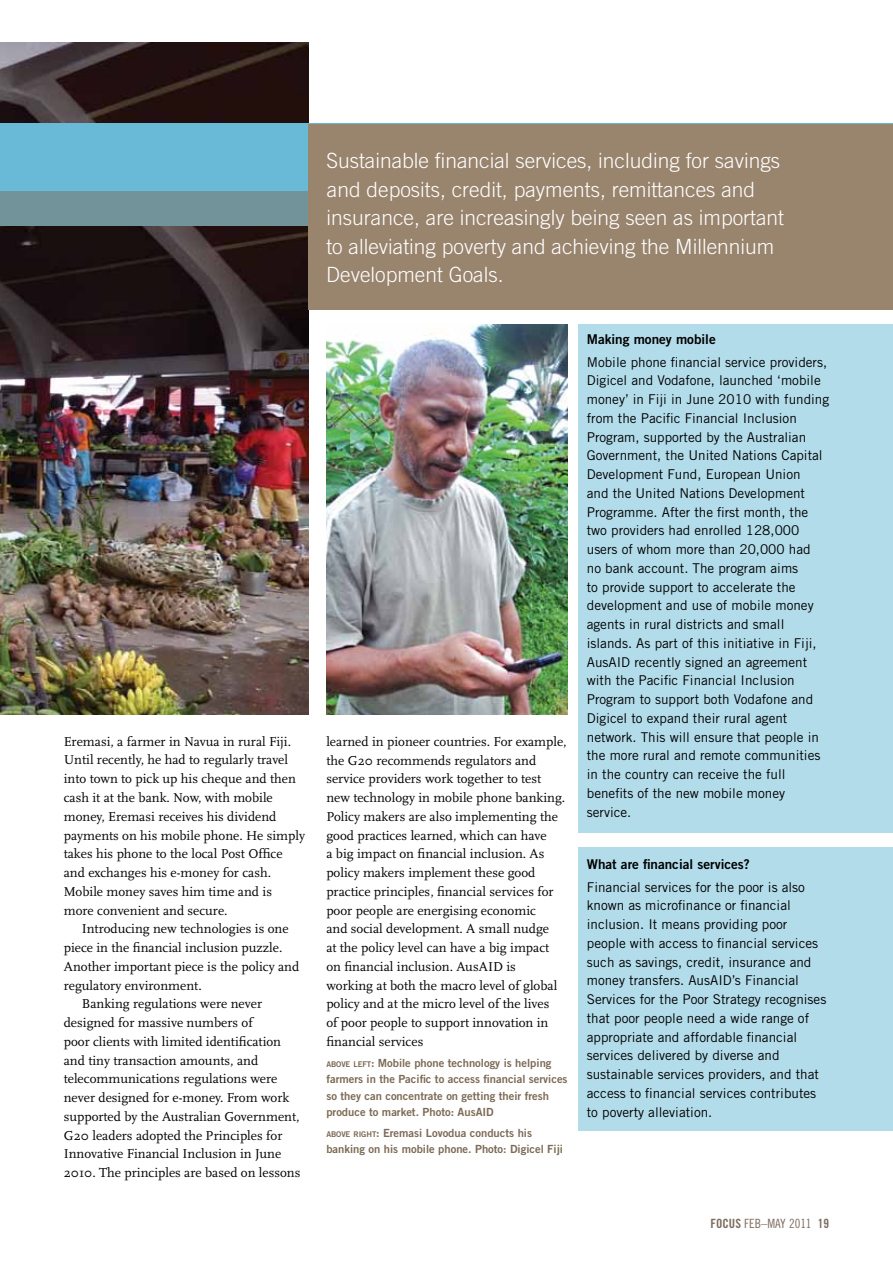
<style>
.page{position:relative;width:893px;height:1263px;background:#fff}
.page>*{position:absolute;margin:0;border:0;box-sizing:border-box;transform-origin:0 0}
.t1{font:300 21px/28.5px "Trade Gothic";color:#fff}
.t2{font:13.5px/18.8px "Scala";color:#000}
.t3{font:13.5px/18.8px "Trade Gothic";color:#000}
.t4{font:13.5px "Trade Gothic Bold Two";color:#000}
.t5{font:12.75px "Trade Gothic Cond Eighteen";color:#7e6d5f}
.t6{font:11.25px/16.5px "Trade Gothic Bold Two";color:#7c6a55}
.s1{font-size:7.8px}
.s2{font-style:inherit}
.s3{font-family:"Trade Gothic Bold Cond Twenty"}
</style>
<div class="page">
<img style="left:0;top:43px;width:308px;height:671px">
<div style="left:0;top:123px;width:893px;height:102px;background:#68bad6"></div>
<div style="left:0;top:191px;width:893px;height:34px;background:#72939a"></div>
<div style="left:578px;top:847px;width:315px;height:283px;background:#b3dcea"></div>
<img style="left:326px;top:324px;width:242px;height:390px">
<div style="left:578px;top:324px;width:315px;height:508px;background:#b3dcea"></div>
<div style="left:308px;top:124px;width:585px;height:185px;background:#99846e"></div>
<p class="t2" style="left:64px;top:732px;width:243px">Eremasi, a farmer in Navua in rural Fiji.<br>Until recently, he had to regularly travel into town to pick up his cheque and then cash it at the bank. Now, with mobile money, Eremasi receives his dividend payments on his mobile phone. He simply takes his phone to the local Post Office and exchanges his e-money for cash.<br>Mobile money saves him time and is more convenient and secure.</p>
<p class="t2" style="left:82px;top:920px;width:208px">Introducing new technologies is one</p>
<p class="t2" style="left:64px;top:938px;width:220px">piece in the financial inclusion puzzle.</p>
<p class="t2" style="left:64px;top:957px;width:237px">Another important piece is the policy and</p>
<p class="t2" style="left:64px;top:976px;width:139px">regulatory environment.</p>
<p class="t2" style="left:82px;top:995px;width:182px">Banking regulations were never</p>
<p class="t2" style="left:64px;top:1013px;width:190px">designed for massive numbers of</p>
<p class="t2" style="left:64px;top:1032px;width:219px">poor clients with limited identification</p>
<p class="t2" style="left:64px;top:1051px;width:196px">and tiny transaction amounts, and</p>
<p class="t2" style="left:64px;top:1070px;width:215px">telecommunications regulations were</p>
<p class="t2" style="left:64px;top:1088px;width:227px">never designed for e-money. From work</p>
<p class="t2" style="left:64px;top:1107px;width:237px">supported by the Australian Government,</p>
<p class="t2" style="left:64px;top:1126px;width:220px">G20 leaders adopted the Principles for</p>
<p class="t2" style="left:64px;top:1145px;width:219px">Innovative Financial Inclusion in June</p>
<p class="t2" style="left:64px;top:1163px;width:238px">2010. The principles are based on lessons</p>
<h1 class="t1" style="left:326px;top:146px;width:459px">Sustainable financial services, including for savings and deposits, credit, payments, remittances and insurance, are increasingly being seen as important to alleviating poverty and achieving the Millennium Development Goals.</h1>
<p class="t2" style="left:326px;top:732px;width:242px">learned in pioneer countries. For example, the G20 recommends regulators and service providers work together to test new technology in mobile phone banking.<br>Policy makers are also implementing the good practices learned, which can have<br>a big impact on financial inclusion. As policy makers implement these good practice principles, financial services for poor people are energising economic<br>and social development. A small nudge<br>at the policy level can have a big impact on financial inclusion. AusAID is<br>working at both the macro level of global policy and at the micro level of the lives<br>of poor people to support innovation in financial services</p>
<p class="t6" style="left:326px;top:1054px;width:243px"><span class="s1">ABOVE LEFT</span><span class="s2">:</span> Mobile phone technology is helping farmers in the Pacific to access financial services so they can concentrate on getting their fresh produce to market. Photo: AusAID</p>
<p class="t6" style="left:326px;top:1124px;width:238px"><span class="s1">ABOVE RIGHT</span><span class="s2">:</span> Eremasi Lovodua conducts his banking on his mobile phone. Photo: Digicel Fiji</p>
<p class="t4" style="left:587px;top:330px;width:130px">Making money mobile</p>
<p class="t3" style="left:587px;top:352px;width:244px">Mobile phone financial service providers, Digicel and Vodafone, launched ‘mobile money’ in Fiji in June 2010 with funding from the Pacific Financial Inclusion Program, supported by the Australian Government, the United Nations Capital Development Fund, European Union<br>and the United Nations Development Programme. After the first month, the two providers had enrolled 128,000 users of whom more than 20,000 had<br>no bank account. The program aims<br>to provide support to accelerate the development and use of mobile money agents in rural districts and small islands. As part of this initiative in Fiji, AusAID recently signed an agreement with the Pacific Financial Inclusion Program to support both Vodafone and Digicel to expand their rural agent network. This will ensure that people in the more rural and remote communities in the country can receive the full benefits of the new mobile money service.</p>
<p class="t4" style="left:587px;top:855px;width:165px">What are financial services?</p>
<p class="t3" style="left:587px;top:877px;width:241px">Financial services for the poor is also known as microfinance or financial inclusion. It means providing poor people with access to financial services such as savings, credit, insurance and money transfers. AusAID’s Financial Services for the Poor Strategy recognises that poor people need a wide range of appropriate and affordable financial services delivered by diverse and sustainable services providers, and that access to financial services contributes to poverty alleviation.</p>
<p class="t5" style="left:710px;top:1215px;width:120px"><span class="s3">FOCUS</span> Feb–May 2011 <span class="s3">19</span></p>
</div>
